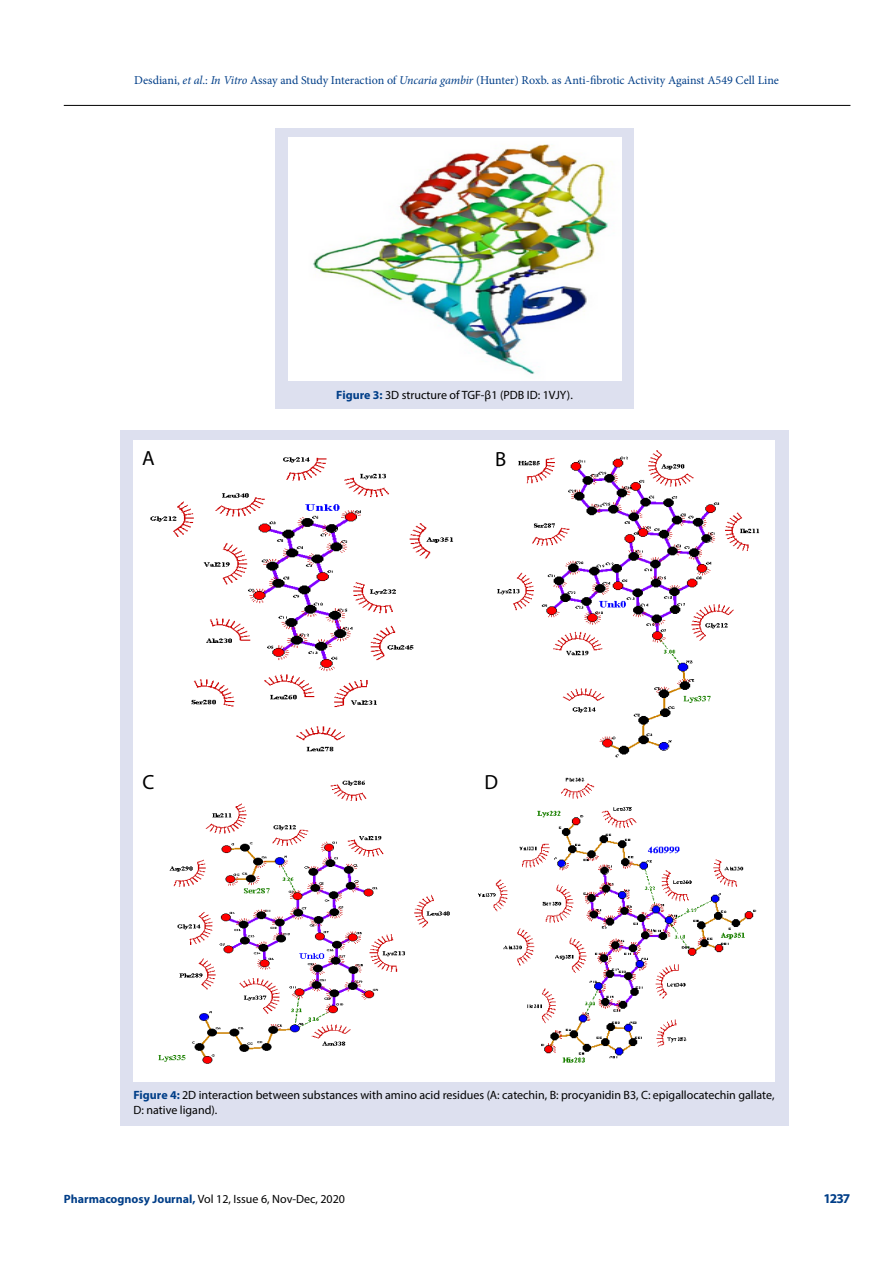
<style>
.page{position:relative;width:893px;height:1263px;background:#fff}
.page>*{position:absolute;margin:0;border:0;box-sizing:border-box;transform-origin:0 0}
.t1{font:20.55px "Myriad Pro";color:#000}
.t2{font:700 13.5px "Myriad Pro";color:#003e88}
.t3{font:12px/14.4px "Myriad Pro";color:#000}
.t4{font:12px "Minion Pro";color:#003e88}
.s1{font-style:italic}
.s2{font-weight:700;color:#003e88}
</style>
<div class="page">
<hr style="left:64px;top:105px;width:786px;height:1px;background:#000">
<div style="left:276px;top:128px;width:358px;height:280px;background:#dde0ef"></div>
<img style="left:288px;top:138px;width:333px;height:243px">
<div style="left:120px;top:430px;width:669px;height:695px;background:#dde0ef"></div>
<div style="left:133px;top:441px;width:641px;height:641px;background:#fff"></div>
<img style="left:150px;top:457px;width:304px;height:295px">
<img style="left:497px;top:450px;width:263px;height:308px">
<img style="left:158px;top:780px;width:292px;height:284px">
<img style="left:478px;top:777px;width:279px;height:286px">
<p class="t4" style="left:134px;top:72px;width:646px">Desdiani, <span class="s1">et al</span>.: <span class="s1">In Vitro</span> Assay and Study Interaction of <span class="s1">Uncaria gambir</span> (Hunter) Roxb. as Anti-fibrotic Activity Against A549 Cell Line</p>
<p class="t3" style="left:336px;top:387px;width:238px"><span class="s2">Figure 3:</span> 3D structure of TGF-β1 (PDB ID: 1VJY).</p>
<h1 class="t1" style="left:142px;top:445px;width:14px">A</h1>
<h1 class="t1" style="left:495px;top:446px;width:13px">B</h1>
<h1 class="t1" style="left:142px;top:770px;width:13px">C</h1>
<h1 class="t1" style="left:484px;top:770px;width:15px">D</h1>
<p class="t3" style="left:133px;top:1088px;width:642px"><span class="s2">Figure 4:</span> 2D interaction between substances with amino acid residues (A: catechin, B: procyanidin B3, C: epigallocatechin gallate,<br>D: native ligand).</p>
<p class="t3" style="left:64px;top:1191px;width:283px"><span class="s2">Pharmacognosy Journal,</span> Vol 12, Issue 6, Nov-Dec, 2020</p>
<p class="t2" style="left:823px;top:1189px;width:29px">1237</p>
</div>
